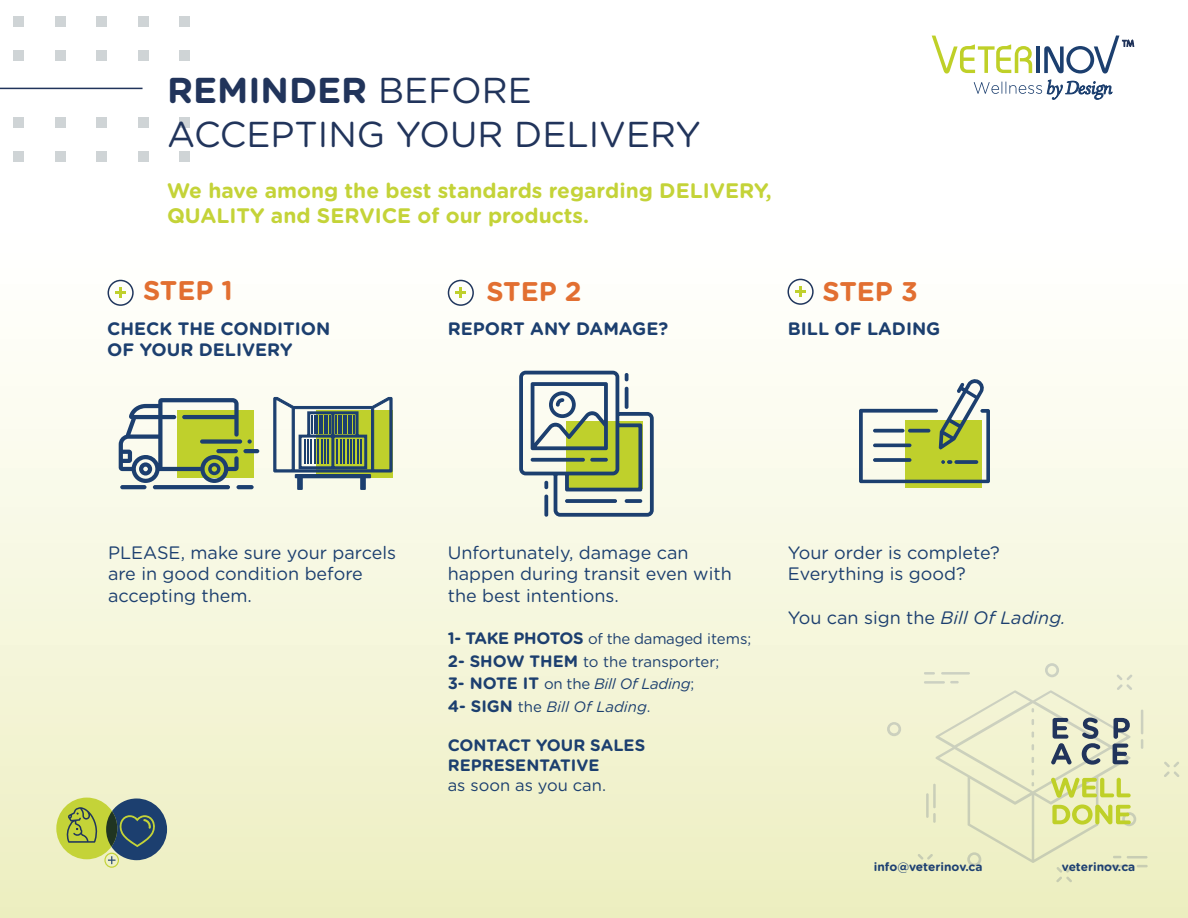
<style>
.page{position:relative;width:1188px;height:918px;background:#fff}
.page>*{position:absolute;margin:0;border:0;box-sizing:border-box;transform-origin:0 0}
.t1{font:36px/43.2px "Gotham Rounded";color:#21345b}
.t2{font:700 27px "Gotham Rounded";color:#e26f31}
.t3{font:700 21px/25.2px "Gotham Rounded";color:#c4d338}
.t4{font:18px/21.6px "Gotham Rounded";color:#1c3f6f}
.t5{font:700 18px/21.6px "Gotham Rounded";color:#1c3f6f}
.t6{font:700 16.5px/19.8px "Gotham Rounded";color:#1c3f6f}
.t7{font:16.5px "Gotham Rounded";color:#1c3f6f}
.t8{font:15px/22.5px "Gotham Rounded";letter-spacing:-.005em;color:#1c3f6f}
.t9{font:700 12px "Gotham Rounded";color:#1d4072}
.s1{font-weight:700}
.s2{font-weight:700;font-size:16.5px}
.s3{font-style:italic}
</style>
<div class="page">
<div style="left:0;top:0;width:1188px;height:918px;background:linear-gradient(to bottom,#fff,#eff0c6)"></div>
<svg style="left:1164px;top:761px;width:16px;height:16px"></svg>
<svg style="left:887px;top:722px;width:14px;height:14px"></svg>
<div style="left:14px;top:16px;width:10px;height:11px;background:#cfd4d6"></div>
<div style="left:55px;top:16px;width:11px;height:11px;background:#cfd4d6"></div>
<div style="left:96px;top:16px;width:11px;height:11px;background:#cfd4d6"></div>
<div style="left:138px;top:16px;width:10px;height:11px;background:#cfd4d6"></div>
<div style="left:179px;top:16px;width:11px;height:11px;background:#cfd4d6"></div>
<div style="left:14px;top:50px;width:10px;height:10px;background:#cfd4d6"></div>
<div style="left:55px;top:50px;width:11px;height:10px;background:#cfd4d6"></div>
<div style="left:96px;top:50px;width:11px;height:10px;background:#cfd4d6"></div>
<div style="left:138px;top:50px;width:10px;height:10px;background:#cfd4d6"></div>
<div style="left:179px;top:50px;width:11px;height:10px;background:#cfd4d6"></div>
<div style="left:14px;top:117px;width:10px;height:11px;background:#cfd4d6"></div>
<div style="left:55px;top:117px;width:11px;height:11px;background:#cfd4d6"></div>
<div style="left:96px;top:117px;width:11px;height:11px;background:#cfd4d6"></div>
<div style="left:138px;top:117px;width:10px;height:11px;background:#cfd4d6"></div>
<div style="left:179px;top:117px;width:11px;height:11px;background:#cfd4d6"></div>
<div style="left:14px;top:151px;width:10px;height:10px;background:#cfd4d6"></div>
<div style="left:55px;top:151px;width:11px;height:10px;background:#cfd4d6"></div>
<div style="left:96px;top:151px;width:11px;height:10px;background:#cfd4d6"></div>
<div style="left:138px;top:151px;width:10px;height:10px;background:#cfd4d6"></div>
<div style="left:179px;top:151px;width:11px;height:10px;background:#cfd4d6"></div>
<hr style="left:0;top:88px;width:143px;height:1px;background:#21345b">
<svg style="left:917px;top:663px;width:231px;height:219px;background:#e7e9c4"></svg>
<svg style="left:932px;top:35px;width:202px;height:65px"></svg>
<div style="left:56px;top:798px;width:61px;height:61px;background:#c4d338;border-radius:50%"></div>
<svg style="left:66px;top:798px;width:101px;height:70px"></svg>
<div style="left:108px;top:280px;width:26px;height:26px;border:2px solid #20365d;border-radius:50%"></div>
<svg style="left:115px;top:288px;width:11px;height:10px"></svg>
<div style="left:448px;top:280px;width:26px;height:26px;border:2px solid #20365d;border-radius:50%"></div>
<svg style="left:456px;top:288px;width:10px;height:10px"></svg>
<div style="left:787px;top:279px;width:27px;height:26px;border:2px solid #20365d;border-radius:50%"></div>
<svg style="left:795px;top:287px;width:11px;height:10px"></svg>
<div style="left:905px;top:420px;width:77px;height:67px;background:linear-gradient(to right,#bfd02c,#bfd02c)"></div>
<div style="left:177px;top:410px;width:77px;height:68px;background:#bfd02c"></div>
<svg style="left:518px;top:370px;width:136px;height:147px"></svg>
<svg style="left:859px;top:378px;width:131px;height:105px"></svg>
<svg style="left:248px;top:439px;width:4px;height:5px"></svg>
<div style="left:200px;top:439px;width:42px;height:5px;background:#1c3f6f;border-radius:2px"></div>
<hr style="left:243px;top:449px;width:16px;height:4px;background:#1c3f6f;border-radius:2px">
<svg style="left:119px;top:398px;width:120px;height:85px"></svg>
<hr style="left:236px;top:485px;width:18px;height:4px;background:#1c3f6f;border-radius:2px">
<hr style="left:153px;top:485px;width:77px;height:4px;background:#1c3f6f;border-radius:2px">
<hr style="left:120px;top:485px;width:27px;height:4px;background:#1c3f6f;border-radius:2px">
<svg style="left:273px;top:396px;width:120px;height:94px"></svg>
<h1 class="t1" style="left:167px;top:68px;width:535px"><span class="s1">REMINDER</span> BEFORE<br>ACCEPTING YOUR DELIVERY</h1>
<p class="t3" style="left:167px;top:177px;width:606px">We have among the best standards regarding DELIVERY,<br>QUALITY and SERVICE of our products.</p>
<h2 class="t2" style="left:143px;top:271px;width:91px">STEP 1</h2>
<h2 class="t2" style="left:486px;top:272px;width:97px">STEP 2</h2>
<h2 class="t2" style="left:822px;top:272px;width:97px">STEP 3</h2>
<p class="t5" style="left:107px;top:317px;width:225px">CHECK THE CONDITION<br>OF YOUR DELIVERY</p>
<p class="t5" style="left:448px;top:317px;width:222px">REPORT ANY DAMAGE?</p>
<p class="t5" style="left:788px;top:317px;width:154px">BILL OF LADING</p>
<p class="t4" style="left:108px;top:541px;width:290px">PLEASE, make sure your parcels are in good condition before accepting them.</p>
<p class="t4" style="left:448px;top:541px;width:286px">Unfortunately, damage can happen during transit even with the best intentions.</p>
<p class="t8" style="left:448px;top:627px;width:305px"><span class="s2">1- TAKE PHOTOS</span> of the damaged items;<br><span class="s2">2- SHOW THEM</span> to the transporter;<br><span class="s2">3- NOTE IT</span> on the <span class="s3">Bill Of Lading</span>;<br><span class="s2">4- SIGN</span> the <span class="s3">Bill Of Lading</span>.</p>
<p class="t6" style="left:448px;top:735px;width:199px">CONTACT YOUR SALES<br>REPRESENTATIVE</p>
<p class="t7" style="left:448px;top:774px;width:160px">as soon as you can.</p>
<p class="t4" style="left:788px;top:541px;width:214px">Your order is complete?<br>Everything is good?</p>
<p class="t4" style="left:788px;top:606px;width:279px">You can sign the <span class="s3">Bill Of Lading.</span></p>
<p class="t9" style="left:874px;top:858px;width:110px">info@veterinov.ca</p>
<p class="t9" style="left:1062px;top:858px;width:75px">veterinov.ca</p>
</div>
